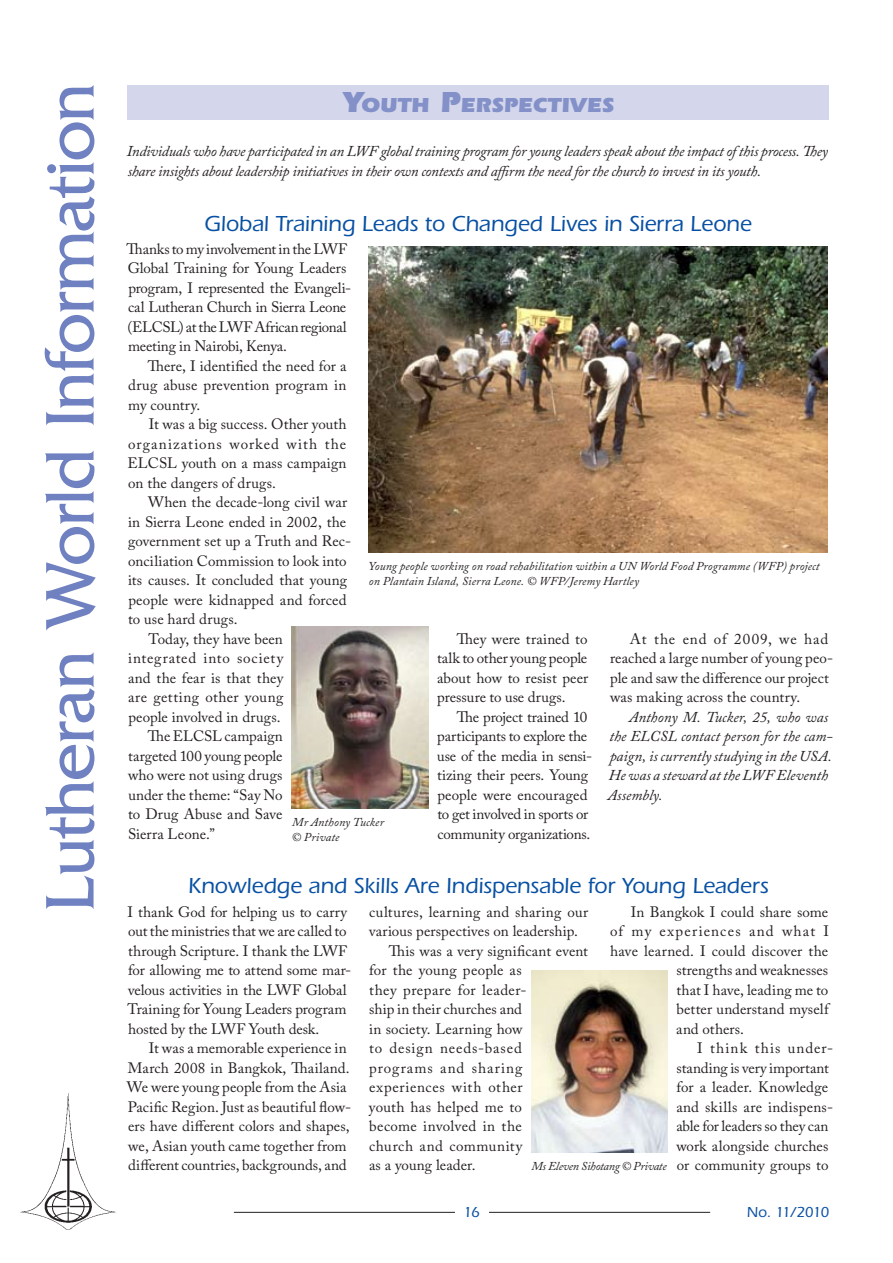
<style>
.page{position:relative;width:893px;height:1263px;background:#fff}
.page>*{position:absolute;margin:0;border:0;box-sizing:border-box;transform-origin:0 0}
.t1{font:72px "Friz Quadrata";letter-spacing:-.02em;color:#6f81c0}
.t2{font:500 22.5px "Itc Eras";letter-spacing:-.005em;color:#0850a3}
.t3{font:900 21px "Itc Eras";letter-spacing:-.005em;color:#8391c8}
.t4{font:15px/19.5px "Adobe Caslon Pro";letter-spacing:.005em;color:#231f20}
.t5{font:italic 15px/19.5px "Adobe Caslon Pro";letter-spacing:-.015em;color:#231f20}
.t6{font:italic 15px/19.5px "Adobe Caslon Pro";letter-spacing:.005em;color:#231f20}
.t7{font:15px "Adobe Caslon Pro";letter-spacing:.025em;color:#231f20}
.t8{font:15px "Adobe Caslon Pro";letter-spacing:.03em;color:#231f20}
.t9{font:15px "Adobe Caslon Pro";letter-spacing:.08em;color:#231f20}
.t10{font:15px "Adobe Caslon Pro";letter-spacing:.05em;color:#231f20}
.t11{font:15px "Adobe Caslon Pro";letter-spacing:.045em;color:#231f20}
.t12{font:15px "Adobe Caslon Pro";letter-spacing:.06em;color:#231f20}
.t13{font:15px "Adobe Caslon Pro";letter-spacing:.065em;color:#231f20}
.t14{font:15px "Adobe Caslon Pro";letter-spacing:.04em;color:#231f20}
.t15{font:500 15px "Itc Eras";letter-spacing:-.075em;color:#0850a3}
.t16{font:italic 12px/15px "Adobe Caslon Pro";letter-spacing:.01em;color:#231f20}
.t17{font:italic 12px "Adobe Caslon Pro";letter-spacing:-.02em;color:#231f20}
.s1{font-size:30px}
</style>
<div class="page">
<hr style="left:489px;top:1212px;width:221px;height:1px;background:#231f20">
<hr style="left:234px;top:1212px;width:221px;height:1px;background:#231f20">
<img style="left:20px;top:1093px;width:96px;height:137px">
<div style="left:128px;top:85px;width:701px;height:34px;background:#d4d7ec"></div>
<img style="left:292px;top:627px;width:136px;height:181px">
<img style="left:531px;top:971px;width:136px;height:181px">
<img style="left:369px;top:247px;width:459px;height:306px">
<h1 class="t1" style="left:30px;top:912px;width:830px;rotate:-90deg">Lutheran World Information</h1>
<h3 class="t3" style="left:342px;top:93px;width:273px"><span class="s1">Y</span>OUTH <span class="s1">P</span>ERSPECTIVES</h3>
<p class="t5" style="left:127px;top:141px;width:703px">Individuals who have participated in an LWF global training program for young leaders speak about the impact of this process. They share insights about leadership initiatives in their own contexts and affirm the need for the church to invest in its youth.</p>
<h2 class="t2" style="left:204px;top:211px;width:549px">Global Training Leads to Changed Lives in Sierra Leone</h2>
<p class="t4" style="left:127px;top:239px;width:226px">Thanks to my involvement in the LWF Global Training for Young Leaders program, I represented the Evangeli&shy;cal Lutheran Church in Sierra Leone (ELCSL) attheLWFAfricanregional meeting in Nairobi, Kenya.</p>
<p class="t4" style="left:128px;top:356px;width:220px;text-align:justify;text-indent:20px">There, I identified the need for a drug abuse prevention program in my country.</p>
<p class="t4" style="left:127px;top:414px;width:221px;text-align:justify;text-indent:21px">It was a big success. Other youth organizations worked with the ELCSL youth on a mass campaign on the dangers of drugs.</p>
<p class="t4" style="left:148px;top:492px;width:201px">When the decade-long civil war</p>
<p class="t4" style="left:128px;top:512px;width:220px">in Sierra Leone ended in 2002, the</p>
<p class="t4" style="left:128px;top:531px;width:225px">government set up a Truth and Rec-</p>
<p class="t4" style="left:128px;top:551px;width:220px">onciliation Commission to look into</p>
<p class="t4" style="left:128px;top:570px;width:220px">its causes. It concluded that young</p>
<p class="t4" style="left:128px;top:590px;width:220px">people were kidnapped and forced</p>
<p class="t4" style="left:128px;top:609px;width:111px">to use hard drugs.</p>
<p class="t4" style="left:149px;top:629px;width:136px">Today, they have been</p>
<p class="t10" style="left:128px;top:649px;width:157px">integrated into society</p>
<p class="t4" style="left:128px;top:668px;width:157px">and the fear is that they</p>
<p class="t8" style="left:128px;top:688px;width:157px">are getting other young</p>
<p class="t4" style="left:128px;top:707px;width:154px">people involved in drugs.</p>
<p class="t4" style="left:148px;top:726px;width:136px">The ELCSL campaign</p>
<p class="t4" style="left:128px;top:746px;width:156px">targeted 100 young people</p>
<p class="t4" style="left:128px;top:765px;width:156px">who were not using drugs</p>
<p class="t4" style="left:128px;top:785px;width:156px">under the theme: “Say No</p>
<p class="t4" style="left:128px;top:804px;width:156px">to Drug Abuse and Save</p>
<p class="t4" style="left:128px;top:824px;width:88px">Sierra Leone.”</p>
<p class="t16" style="left:369px;top:558px;width:453px">Young people working on road rehabilitation within a UN World Food Programme (WFP) project on Plantain Island, Sierra Leone. © WFP/Jeremy Hartley</p>
<p class="t4" style="left:437px;top:629px;width:153px;text-align:justify;text-indent:20px">They were trained to talk to other young people about how to resist peer pressure to use drugs.</p>
<p class="t4" style="left:437px;top:707px;width:156px;text-indent:20px">The project trained 10 participants to explore the use of the media in sensi&shy;tizing their peers. Young people were encouraged to get involved in sports or community organizations.</p>
<p class="t4" style="left:610px;top:629px;width:225px;text-indent:20px">At the end of 2009, we had reached a large number of young peo&shy;ple and saw the difference our project was making across the country.</p>
<p class="t6" style="left:608px;top:707px;width:226px;text-indent:21px">Anthony M. Tucker, 25, who was the ELCSL contact person for the cam&shy;paign, is currently studying in the USA.<br>He was a steward at the LWF Eleventh<br>Assembly.</p>
<p class="t16" style="left:292px;top:814px;width:94px">Mr Anthony Tucker © Private</p>
<h2 class="t2" style="left:188px;top:873px;width:582px">Knowledge and Skills Are Indispensable for Young Leaders</h2>
<p class="t4" style="left:127px;top:902px;width:225px">I thank God for helping us to carry out the ministries that we are called to through Scripture. I thank the LWF for allowing me to attend some mar&shy;velous activities in the LWF Global Training for Young Leaders program hosted by the LWF Youth desk.</p>
<p class="t4" style="left:127px;top:1038px;width:226px;text-indent:22px">It was a memorable experience in March 2008 in Bangkok, Thailand.<br>We were young people from the Asia Pacific Region. Just as beautiful flow&shy;ers have different colors and shapes, we, Asian youth came together from different countries, backgrounds, and</p>
<p class="t7" style="left:369px;top:903px;width:221px">cultures, learning and sharing our</p>
<p class="t4" style="left:369px;top:921px;width:211px">various perspectives on leadership.</p>
<p class="t4" style="left:389px;top:941px;width:201px">This was a very significant event</p>
<p class="t4" style="left:369px;top:960px;width:154px">for the young people as</p>
<p class="t8" style="left:369px;top:981px;width:159px">they prepare for leader-</p>
<p class="t4" style="left:369px;top:999px;width:154px">ship in their churches and</p>
<p class="t4" style="left:369px;top:1019px;width:155px">in society. Learning how</p>
<p class="t12" style="left:369px;top:1039px;width:154px">to design needs-based</p>
<p class="t13" style="left:369px;top:1059px;width:155px">programs and sharing</p>
<p class="t11" style="left:369px;top:1078px;width:155px">experiences with other</p>
<p class="t4" style="left:369px;top:1097px;width:154px">youth has helped me to</p>
<p class="t7" style="left:369px;top:1117px;width:154px">become involved in the</p>
<p class="t14" style="left:369px;top:1137px;width:155px">church and community</p>
<p class="t4" style="left:369px;top:1155px;width:108px">as a young leader.</p>
<p class="t4" style="left:631px;top:902px;width:199px">In Bangkok I could share some</p>
<p class="t9" style="left:610px;top:922px;width:221px">of my experiences and what I</p>
<p class="t4" style="left:610px;top:941px;width:220px">have learned. I could discover the</p>
<p class="t4" style="left:676px;top:960px;width:153px">strengths and weaknesses</p>
<p class="t4" style="left:676px;top:980px;width:154px">that I have, leading me to</p>
<p class="t4" style="left:676px;top:999px;width:154px">better understand myself</p>
<p class="t4" style="left:676px;top:1019px;width:69px">and others.</p>
<p class="t9" style="left:697px;top:1039px;width:138px">I think this under-</p>
<p class="t4" style="left:676px;top:1058px;width:154px">standing is very important</p>
<p class="t4" style="left:676px;top:1077px;width:153px">for a leader. Knowledge</p>
<p class="t4" style="left:676px;top:1097px;width:158px">and skills are indispens-</p>
<p class="t4" style="left:676px;top:1116px;width:154px">able for leaders so they can</p>
<p class="t4" style="left:676px;top:1136px;width:153px">work alongside churches</p>
<p class="t4" style="left:677px;top:1155px;width:153px">or community groups to</p>
<p class="t17" style="left:531px;top:1158px;width:137px">Ms Eleven Sihotang © Private</p>
<p class="t15" style="left:464px;top:1203px;width:16px">16</p>
<p class="t15" style="left:747px;top:1203px;width:84px">No. 11/2010</p>
</div>
